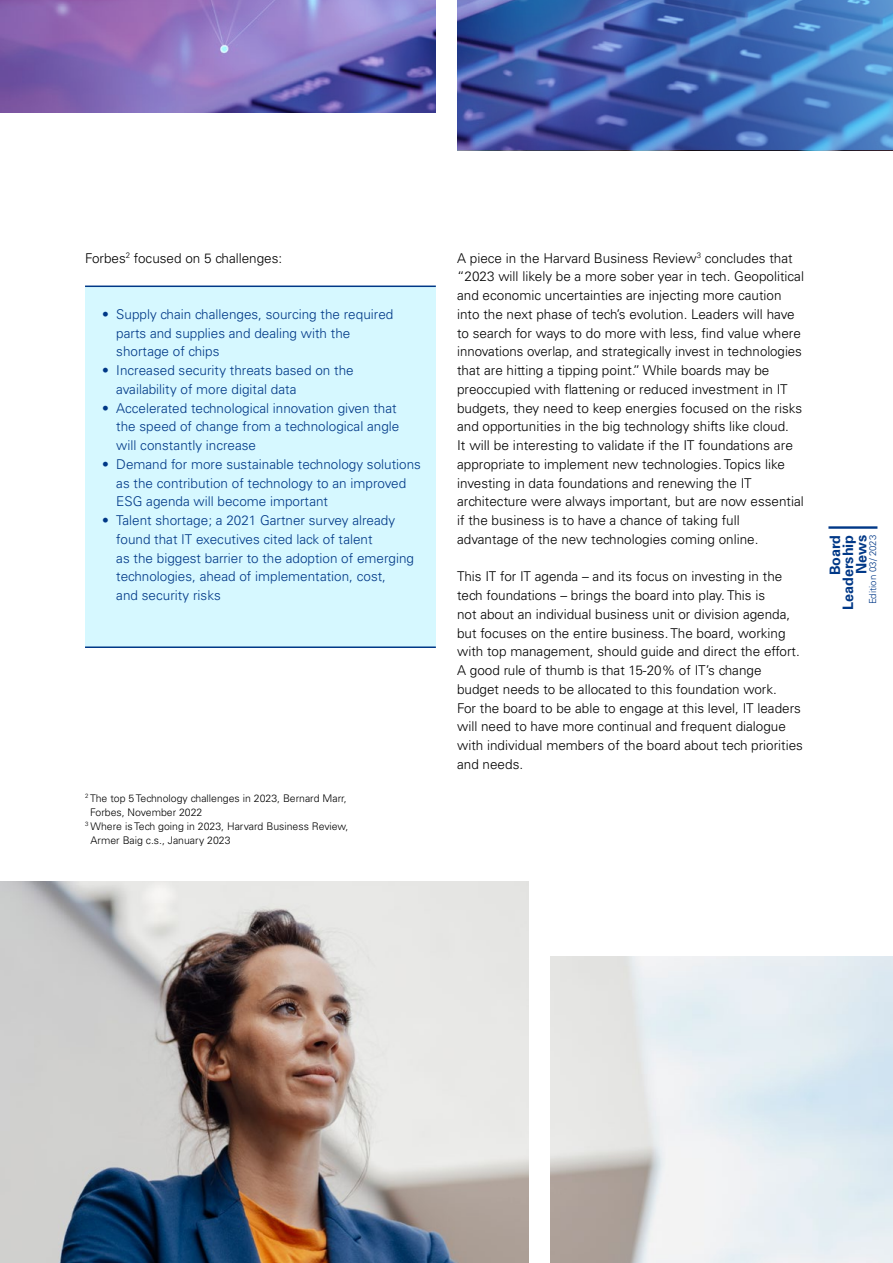
<style>
.page{position:relative;width:893px;height:1263px;background:#fff}
.page>*{position:absolute;margin:0;border:0;box-sizing:border-box;transform-origin:0 0}
.t1{font:700 14.4px/13.2px "Univers LT Std";color:#003887;text-align:right}
.t2{font:300 13.5px/18.8px "Univers LT Std";color:#000}
.t3{font:300 13.5px/18.8px "Univers LT Std";color:#003887}
.t4{font:300 10.5px "Univers LT Std";color:#000}
.t5{font:300 9.6px "Univers LT Std";color:#003887}
</style>
<div class="page">
<div style="left:85px;top:287px;width:351px;height:361px;background:#d6f8ff"></div>
<hr style="left:85px;top:286px;width:351px;height:1px;background:#003887">
<hr style="left:85px;top:646px;width:351px;height:2px;background:#003887">
<svg style="left:0;top:0;width:436px;height:112px;background:#826db9"></svg>
<svg style="left:457px;top:0;width:436px;height:150px;background:#4267b0"></svg>
<img style="left:0;top:881px;width:529px;height:382px">
<hr style="left:828px;top:526px;width:49px;height:3px;background:#003887">
<p class="t2" style="left:85px;top:248px;width:199px">Forbes<sup>2</sup> focused on 5 challenges:</p>
<p class="t3" style="left:116px;top:305px;width:279px;text-indent:-14px">• Supply chain challenges, sourcing the required parts and supplies and dealing with the shortage of chips</p>
<p class="t3" style="left:116px;top:361px;width:239px;text-indent:-14px">• Increased security threats based on the availability of more digital data</p>
<p class="t3" style="left:116px;top:398px;width:285px;text-indent:-14px">• Accelerated technological innovation given that the speed of change from a technological angle will constantly increase</p>
<p class="t3" style="left:116px;top:455px;width:306px;text-indent:-14px">• Demand for more sustainable technology solutions as the contribution of technology to an improved<br>ESG agenda will become important</p>
<p class="t3" style="left:116px;top:511px;width:299px;text-indent:-14px">• Talent shortage; a 2021 Gartner survey already found that IT executives cited lack of talent<br>as the biggest barrier to the adoption of emerging technologies, ahead of implementation, cost,<br>and security risks</p>
<p class="t4" style="left:85px;top:791px;width:263px"><sup>2</sup> The top 5 Technology challenges in 2023, Bernard Marr,</p>
<p class="t4" style="left:90px;top:806px;width:114px">Forbes, November 2022</p>
<p class="t4" style="left:85px;top:820px;width:265px"><sup>3</sup> Where is Tech going in 2023, Harvard Business Review,</p>
<p class="t4" style="left:91px;top:834px;width:142px">Armer Baig c.s., January 2023</p>
<p class="t2" style="left:457px;top:248px;width:348px">A piece in the Harvard Business Review<sup>3</sup> concludes that “2023 will likely be a more sober year in tech. Geopolitical and economic uncertainties are injecting more caution into the next phase of tech’s evolution. Leaders will have to search for ways to do more with less, find value where innovations overlap, and strategically invest in technologies that are hitting a tipping point.” While boards may be preoccupied with flattening or reduced investment in IT budgets, they need to keep energies focused on the risks and opportunities in the big technology shifts like cloud.<br>It will be interesting to validate if the IT foundations are appropriate to implement new technologies. Topics like investing in data foundations and renewing the IT architecture were always important, but are now essential if the business is to have a chance of taking full advantage of the new technologies coming online.</p>
<p class="t2" style="left:457px;top:567px;width:347px">This IT for IT agenda – and its focus on investing in the tech foundations – brings the board into play. This is<br>not about an individual business unit or division agenda, but focuses on the entire business. The board, working with top management, should guide and direct the effort.<br>A good rule of thumb is that 15-20% of IT’s change budget needs to be allocated to this foundation work.<br>For the board to be able to engage at this level, IT leaders will need to have more continual and frequent dialogue with individual members of the board about tech priorities and needs.</p>
<p class="t1" style="left:828px;top:610px;width:77px;rotate:-90deg">Board<br>Leadership<br>News</p>
<p class="t5" style="left:867px;top:604px;width:71px;rotate:-90deg">Edition 03/ 2023</p>
</div>
